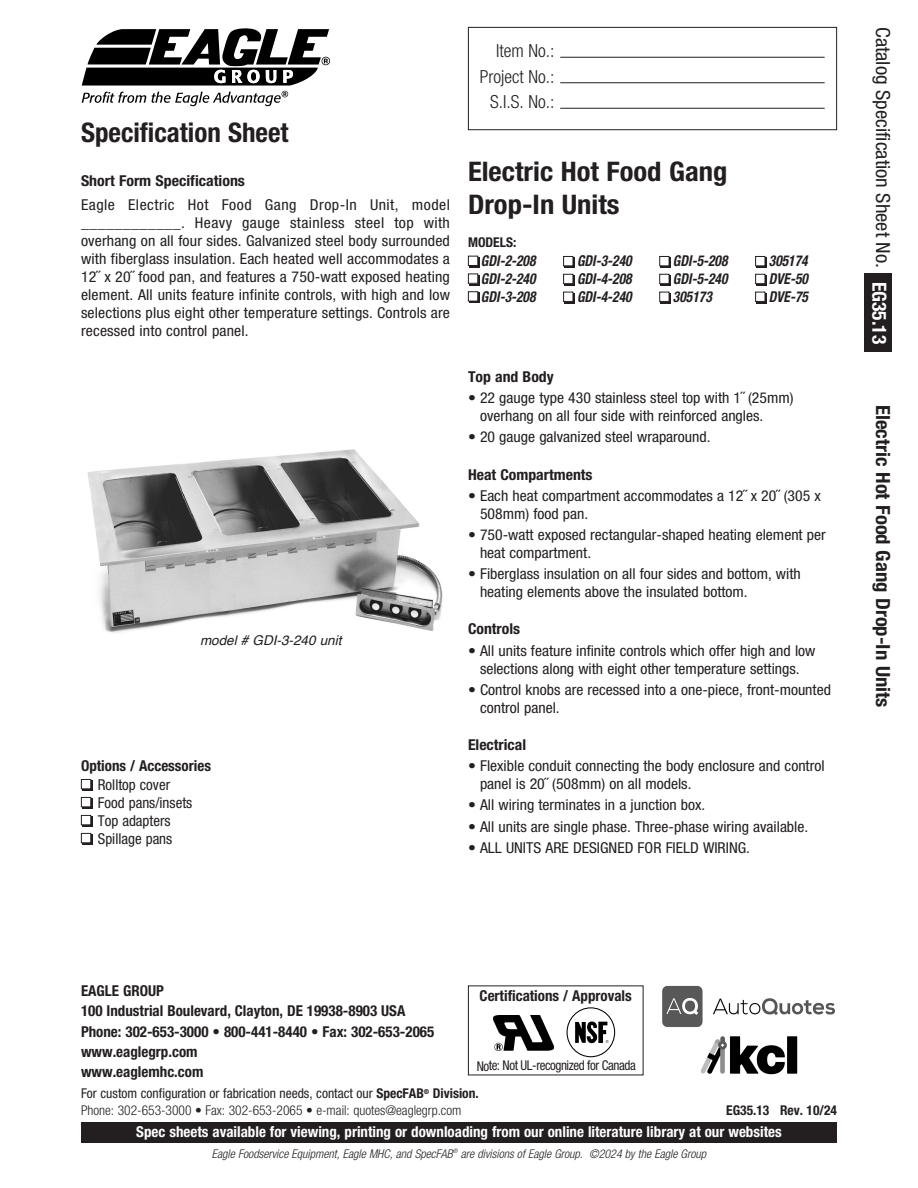
<style>
.page{position:relative;width:918px;height:1188px;background:#fff}
.page>*{position:absolute;margin:0;border:0;box-sizing:border-box;transform-origin:0 0}
.t1{font:700 condensed 27px/32.4px "Helvetica Neue LT Pro";color:#231f20;scale:1.06 1}
.t2{font:700 condensed 27px "Helvetica Neue LT Pro";color:#231f20}
.t3{font:condensed 19.5px "Helvetica Neue LT Pro";color:#231f20;scale:1.06 1}
.t4{font:700 condensed 19.5px "Helvetica Neue LT Pro";color:#231f20;scale:1.06 1}
.t5{font:300 condensed 18px/25.5px "Helvetica Neue LT Pro";color:#231f20;text-align:right}
.t6{font:condensed 15px/18px "Helvetica Neue LT Pro";color:#231f20;scale:1.05 1}
.t7{font:condensed 15px/18px "Helvetica Neue LT Pro";color:#231f20;text-align:justify;scale:1.06 1}
.t8{font:700 condensed 15px/20.1px "Helvetica Neue LT Pro";color:#231f20}
.t9{font:italic 700 condensed 15px/18px "Helvetica Neue LT Pro";color:#231f20;text-align:justify;scale:.9 1}
.t10{font:700 condensed 15px "Helvetica Neue LT Pro";color:#fff}
.t11{font:condensed 15px/18px "Helvetica Neue LT Pro";color:#231f20}
.t12{font:700 condensed 15px "Helvetica Neue LT Pro";color:#231f20;scale:1.05 1}
.t13{font:700 condensed 15px "Helvetica Neue LT Pro";color:#231f20;scale:1.06 1}
.t14{font:300 condensed 13.5px/16.2px "Helvetica Neue LT Pro";color:#231f20}
.t15{font:condensed 13.5px "Helvetica Neue LT Pro";letter-spacing:-.035em;color:#231f20;scale:.96 1}
.t16{font:700 condensed 13.5px "Helvetica Neue LT Pro";color:#231f20}
.t17{font:italic 13.5px "Helvetica";color:#231f20}
.t18{font:italic 300 condensed 12px "Helvetica Neue LT Pro";color:#231f20}
.s1{font-weight:700;color:#fff}
.s2{font-weight:400}
.s3{font-weight:700}
</style>
<div class="page">
<svg style="left:82px;top:28px;width:248px;height:78px"></svg>
<div style="left:567px;top:1007px;width:48px;height:50px;background:#fff;border:1px solid #000;border-radius:50%"></div>
<svg style="left:575px;top:1021px;width:34px;height:23px"></svg>
<div style="left:81px;top:1122px;width:756px;height:21px;background:#231f20"></div>
<img style="left:662px;top:986px;width:173px;height:41px">
<img style="left:701px;top:1036px;width:97px;height:39px">
<div style="left:864px;top:274px;width:28px;height:78px;background:#231f20"></div>
<div style="left:468px;top:27px;width:369px;height:103px;border:1px solid #231f20"></div>
<hr style="left:560px;top:82px;width:265px;height:1px;background:#231f20">
<hr style="left:560px;top:57px;width:265px;height:1px;background:#231f20">
<hr style="left:560px;top:108px;width:265px;height:1px;background:#231f20">
<div style="left:82px;top:781px;width:11px;height:10px;background:#231f20"></div>
<div style="left:81px;top:779px;width:10px;height:10px;background:#fff"></div>
<div style="left:81px;top:779px;width:10px;height:10px;border:1px solid #231f20"></div>
<div style="left:470px;top:257px;width:10px;height:10px;background:#231f20"></div>
<div style="left:468px;top:256px;width:10px;height:10px;background:#fff"></div>
<div style="left:468px;top:256px;width:10px;height:10px;border:1px solid #231f20"></div>
<div style="left:470px;top:275px;width:10px;height:10px;background:#231f20"></div>
<div style="left:468px;top:274px;width:10px;height:9px;background:#fff"></div>
<div style="left:468px;top:274px;width:10px;height:10px;border:1px solid #231f20"></div>
<div style="left:83px;top:799px;width:10px;height:10px;background:#231f20"></div>
<div style="left:81px;top:797px;width:10px;height:10px;background:#fff"></div>
<div style="left:81px;top:797px;width:10px;height:10px;border:1px solid #231f20"></div>
<div style="left:82px;top:817px;width:11px;height:10px;background:#231f20"></div>
<div style="left:81px;top:815px;width:10px;height:10px;background:#fff"></div>
<div style="left:81px;top:815px;width:10px;height:10px;border:1px solid #231f20"></div>
<div style="left:83px;top:835px;width:10px;height:10px;background:#231f20"></div>
<div style="left:81px;top:833px;width:10px;height:10px;background:#fff"></div>
<div style="left:81px;top:833px;width:10px;height:10px;border:1px solid #231f20"></div>
<div style="left:565px;top:258px;width:10px;height:10px;background:#231f20"></div>
<div style="left:564px;top:256px;width:9px;height:10px;background:#fff"></div>
<div style="left:563px;top:256px;width:10px;height:10px;border:1px solid #231f20"></div>
<div style="left:565px;top:275px;width:10px;height:11px;background:#231f20"></div>
<div style="left:564px;top:274px;width:9px;height:10px;background:#fff"></div>
<div style="left:563px;top:274px;width:10px;height:10px;border:1px solid #231f20"></div>
<div style="left:661px;top:258px;width:10px;height:10px;background:#231f20"></div>
<div style="left:660px;top:256px;width:9px;height:10px;background:#fff"></div>
<div style="left:659px;top:256px;width:10px;height:10px;border:1px solid #231f20"></div>
<div style="left:661px;top:275px;width:10px;height:11px;background:#231f20"></div>
<div style="left:660px;top:274px;width:9px;height:10px;background:#fff"></div>
<div style="left:659px;top:274px;width:10px;height:10px;border:1px solid #231f20"></div>
<div style="left:757px;top:258px;width:10px;height:10px;background:#231f20"></div>
<div style="left:756px;top:256px;width:9px;height:10px;background:#fff"></div>
<div style="left:755px;top:256px;width:10px;height:10px;border:1px solid #231f20"></div>
<div style="left:757px;top:275px;width:10px;height:11px;background:#231f20"></div>
<div style="left:756px;top:274px;width:9px;height:10px;background:#fff"></div>
<div style="left:755px;top:274px;width:10px;height:10px;border:1px solid #231f20"></div>
<div style="left:470px;top:293px;width:10px;height:10px;background:#231f20"></div>
<div style="left:468px;top:292px;width:10px;height:9px;background:#fff"></div>
<div style="left:468px;top:291px;width:10px;height:10px;border:1px solid #231f20"></div>
<div style="left:565px;top:293px;width:10px;height:10px;background:#231f20"></div>
<div style="left:564px;top:292px;width:9px;height:9px;background:#fff"></div>
<div style="left:563px;top:292px;width:10px;height:10px;border:1px solid #231f20"></div>
<div style="left:661px;top:293px;width:10px;height:10px;background:#231f20"></div>
<div style="left:660px;top:292px;width:9px;height:9px;background:#fff"></div>
<div style="left:659px;top:292px;width:10px;height:10px;border:1px solid #231f20"></div>
<div style="left:757px;top:293px;width:10px;height:10px;background:#231f20"></div>
<div style="left:756px;top:292px;width:9px;height:9px;background:#fff"></div>
<div style="left:755px;top:292px;width:10px;height:10px;border:1px solid #231f20"></div>
<img style="left:87px;top:449px;width:356px;height:184px">
<img style="left:493px;top:1015px;width:60px;height:36px">
<h1 class="t2" style="left:81px;top:123px;width:209px">Specification Sheet</h1>
<p class="t13" style="left:81px;top:176px;width:156px">Short Form Specifications</p>
<p class="t7" style="left:81px;top:197px;width:350px">Eagle Electric Hot Food Gang Drop-In Unit, model ____________. Heavy gauge stainless steel top with overhang on all four sides. Galvanized steel body surrounded with fiberglass insulation. Each heated well accommodates a 12˝ x 20˝ food pan, and features a 750-watt exposed heating element. All units feature infinite controls, with high and low selections plus eight other temperature settings. Controls are recessed into control panel.</p>
<p class="t17" style="left:200px;top:634px;width:143px">model # GDI-3-240 unit</p>
<p class="t8" style="left:81px;top:757px;width:132px">Options / Accessories</p>
<p class="t11" style="left:98px;top:777px;width:96px">Rolltop cover<br>Food pans/insets<br>Top adapters<br>Spillage pans</p>
<p class="t5" style="left:480px;top:39px;width:76px">Item No.:<br>Project No.:<br>S.I.S. No.:</p>
<h1 class="t1" style="left:468px;top:158px;width:246px">Electric Hot Food Gang<br>Drop-In Units</h1>
<p class="t16" style="left:468px;top:238px;width:50px">MODELS:</p>
<p class="t9" style="left:481px;top:252px;width:62px">GDI-2-208<br>GDI-2-240<br>GDI-3-208</p>
<p class="t9" style="left:577px;top:252px;width:62px">GDI-3-240<br>GDI-4-208<br>GDI-4-240</p>
<p class="t9" style="left:673px;top:252px;width:62px">GDI-5-208<br>GDI-5-240<br>305173</p>
<p class="t9" style="left:769px;top:252px;width:45px">305174<br>DVE-50<br>DVE-75</p>
<p class="t12" style="left:468px;top:371px;width:83px">Top and Body</p>
<p class="t6" style="left:480px;top:390px;width:300px;text-indent:-12px">• 22 gauge type 430 stainless steel top with 1˝ (25mm) overhang on all four side with reinforced angles.</p>
<p class="t6" style="left:468px;top:429px;width:233px">• 20 gauge galvanized steel wraparound.</p>
<p class="t12" style="left:468px;top:469px;width:120px">Heat Compartments</p>
<p class="t6" style="left:480px;top:488px;width:326px;text-indent:-12px">• Each heat compartment accommodates a 12˝ x 20˝ (305 x<br>508mm) food pan.</p>
<p class="t6" style="left:480px;top:527px;width:331px;text-indent:-12px">• 750-watt exposed rectangular-shaped heating element per heat compartment.</p>
<p class="t6" style="left:480px;top:566px;width:307px;text-indent:-12px">• Fiberglass insulation on all four sides and bottom, with heating elements above the insulated bottom.</p>
<p class="t12" style="left:468px;top:624px;width:51px">Controls</p>
<p class="t6" style="left:468px;top:643px;width:332px;text-align:center">• All units feature infinite controls which offer high and low selections along with eight other temperature settings.</p>
<p class="t6" style="left:480px;top:682px;width:336px;text-indent:-12px">• Control knobs are recessed into a one-piece, front-mounted control panel.</p>
<p class="t12" style="left:468px;top:739px;width:57px">Electrical</p>
<p class="t6" style="left:480px;top:758px;width:330px;text-indent:-12px">• Flexible conduit connecting the body enclosure and control panel is 20˝ (508mm) on all models.</p>
<p class="t6" style="left:468px;top:797px;width:227px">• All wiring terminates in a junction box.</p>
<p class="t6" style="left:468px;top:819px;width:326px">• All units are single phase. Three-phase wiring available.</p>
<p class="t6" style="left:468px;top:840px;width:270px">• ALL UNITS ARE DESIGNED FOR FIELD WIRING.</p>
<h2 class="t3" style="left:890px;top:27px;width:301px;rotate:90deg">Catalog Specification Sheet No. <span class="s1">EG35.13</span></h2>
<h2 class="t4" style="left:890px;top:405px;width:287px;rotate:90deg">Electric Hot Food Gang Drop-In Units</h2>
<p class="t8" style="left:81px;top:982px;width:355px">EAGLE GROUP<br>100 Industrial Boulevard, Clayton, DE 19938-8903 USA<br>Phone: 302-653-3000 • 800-441-8440 • Fax: 302-653-2065 www.eaglegrp.com<br>www.eaglemhc.com</p>
<p class="t8" style="left:480px;top:987px;width:154px">Certifications / Approvals</p>
<p class="t15" style="left:477px;top:1061px;width:167px">Note: Not UL-recognized for Canada</p>
<p class="t14" style="left:81px;top:1086px;width:399px"><span class="s2">For custom configuration or fabrication needs, contact our</span> <span class="s3">SpecFAB</span><sup>®</sup> <span class="s3">Division.<br></span>Phone: 302-653-3000 • Fax: 302-653-2065 • e-mail: quotes@eaglegrp.com</p>
<p class="t18" style="left:212px;top:1149px;width:496px">Eagle Foodservice Equipment, Eagle MHC, and SpecFAB<sup>®</sup> are divisions of Eagle Group. ©2024 by the Eagle Group</p>
<p class="t16" style="left:726px;top:1105px;width:112px">EG35.13 Rev. 10/24</p>
<p class="t10" style="left:136px;top:1126px;width:647px">Spec sheets available for viewing, printing or downloading from our online literature library at our websites</p>
</div>
